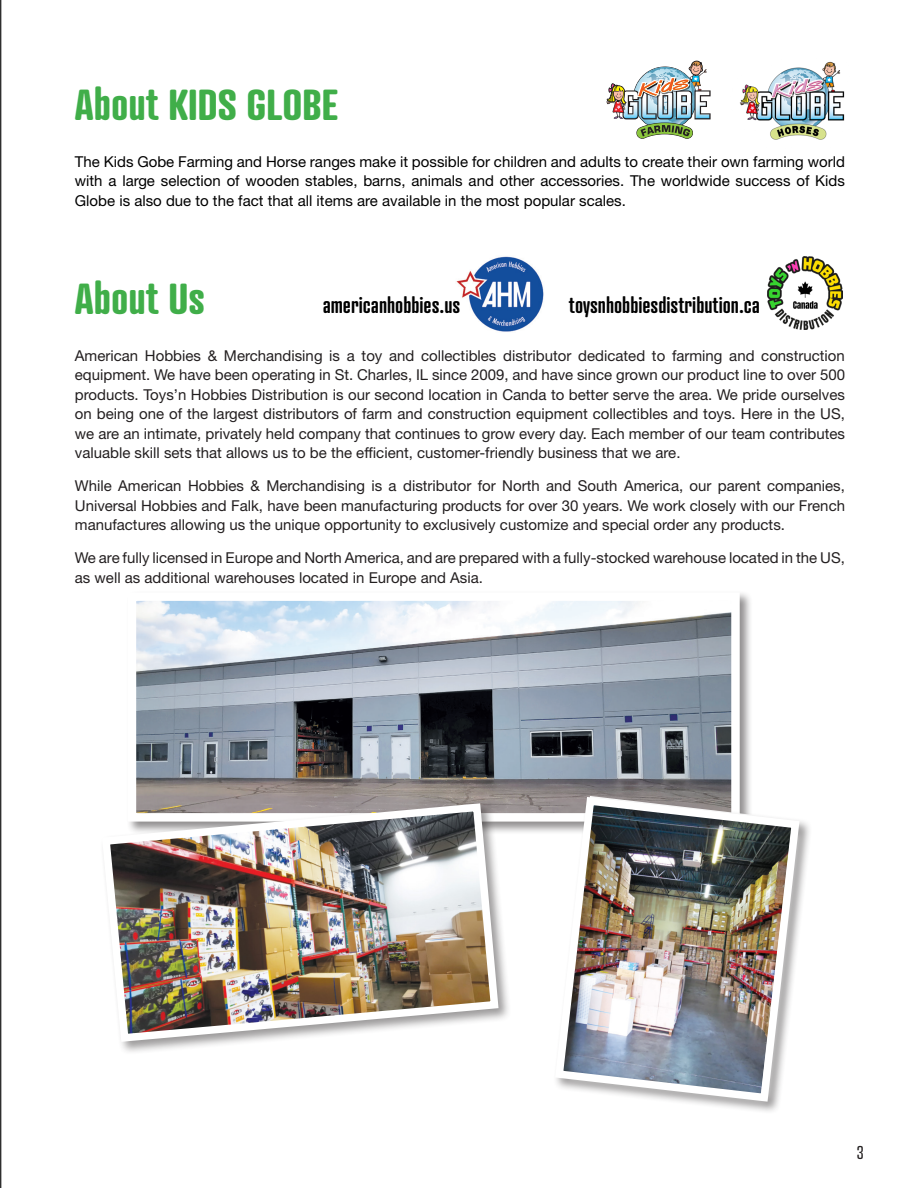
<style>
.page{position:relative;width:918px;height:1188px;background:#fff}
.page>*{position:absolute;margin:0;border:0;box-sizing:border-box;transform-origin:0 0}
.Sub-Title{font:700 42px "Atrament";color:#40ae49}
.Item{font:600 21px "Atrament";color:#000}
.t1{font:18px "Atrament";color:#231f20}
.Copy{font:15px/19.5px "Helvetica Neue LT Std";color:#231f20;text-align:justify}
.Sub-Title-2{font:15px/19.5px "Helvetica Neue LT Std";color:#000;text-align:justify}
</style>
<div class="page">
<div style="left:126px;top:590px;width:627px;height:245px;background:#231f20;opacity:.5"></div>
<img style="left:137px;top:601px;width:594px;height:212px">
<img style="left:606px;top:60px;width:105px;height:79px">
<img style="left:740px;top:61px;width:105px;height:79px">
<div style="left:100px;top:801px;width:412px;height:254px;background:#231f20;opacity:.45"></div>
<img style="left:100px;top:799px;width:403px;height:247px">
<div style="left:553px;top:795px;width:260px;height:320px;background:#231f20;opacity:.5"></div>
<img style="left:551px;top:793px;width:253px;height:313px">
<img style="left:456px;top:256px;width:88px;height:76px">
<img style="left:767px;top:257px;width:76px;height:73px">
<hr style="left:0;top:0;width:1px;height:1188px;background:#000">
<p class="Sub-Title" style="left:75px;top:78px;width:265px">About KIDS GLOBE</p>
<p class="Sub-Title-2" style="left:75px;top:152px;width:772px">The Kids Gobe Farming and Horse ranges make it possible for children and adults to create their own farming world with a large selection of wooden stables, barns, animals and other accessories. The worldwide success of Kids Globe is also due to the fact that all items are available in the most popular scales.</p>
<p class="Sub-Title" style="left:75px;top:272px;width:132px">About Us</p>
<p class="Copy" style="left:75px;top:346px;width:772px">American Hobbies &amp; Merchandising is a toy and collectibles distributor dedicated to farming and construction equipment. We have been operating in St. Charles, IL since 2009, and have since grown our product line to over 500 products. Toys’n Hobbies Distribution is our second location in Canda to better serve the area. We pride ourselves on being one of the largest distributors of farm and construction equipment collectibles and toys. Here in the US, we are an intimate, privately held company that continues to grow every day. Each member of our team contributes valuable skill sets that allows us to be the efficient, customer-friendly business that we are.</p>
<p class="Copy" style="left:75px;top:476px;width:772px">While American Hobbies &amp; Merchandising is a distributor for North and South America, our parent companies, Universal Hobbies and Falk, have been manufacturing products for over 30 years. We work closely with our French manufactures allowing us the unique opportunity to exclusively customize and special order any products.</p>
<p class="Copy" style="left:75px;top:548px;width:772px">We are fully licensed in Europe and North America, and are prepared with a fully-stocked warehouse located in the US, as well as additional warehouses located in Europe and Asia.</p>
<p class="Item" style="left:323px;top:292px;width:139px">americanhobbies.us</p>
<p class="Item" style="left:569px;top:292px;width:193px">toysnhobbiesdistribution.ca</p>
<p class="t1" style="left:857px;top:1142px;width:8px">3</p>
</div>
